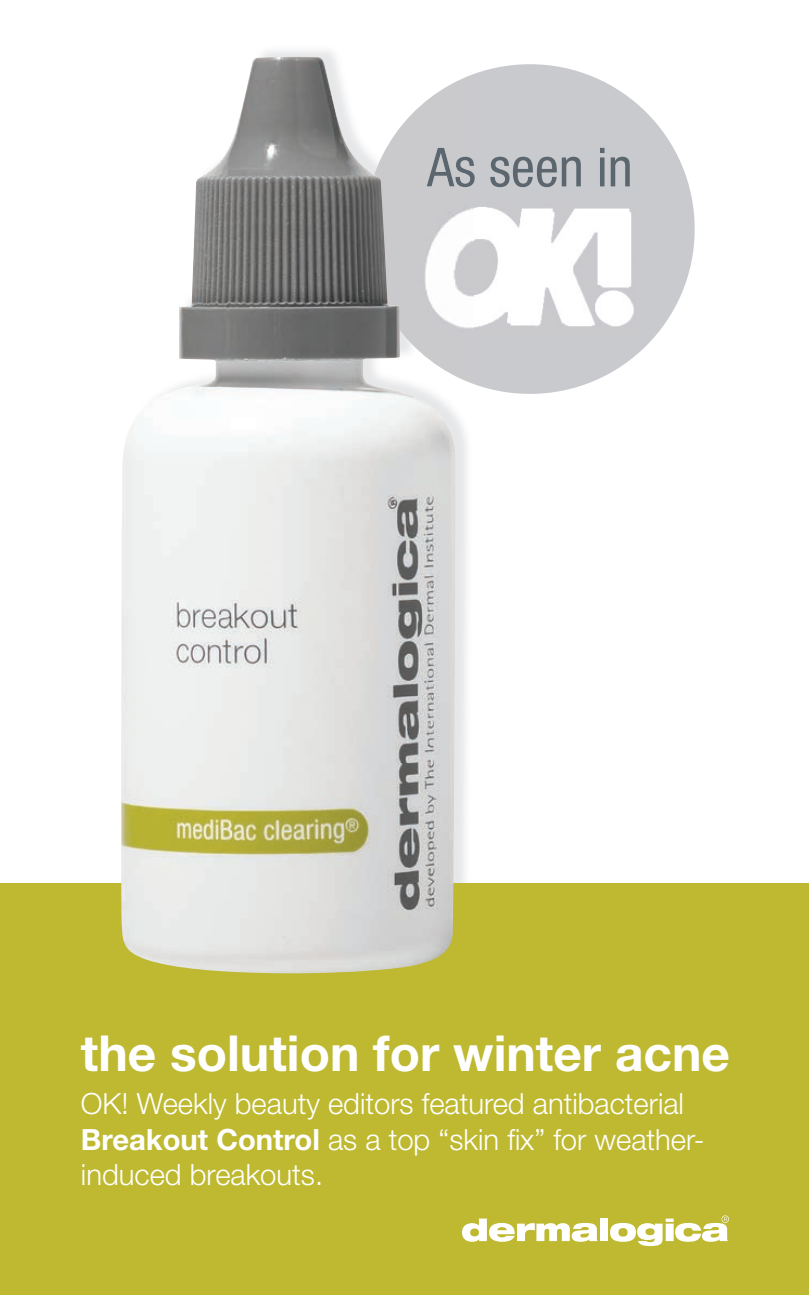
<style>
.page{position:relative;width:809px;height:1295px;background:#fff}
.page>*{position:absolute;margin:0;border:0;box-sizing:border-box;transform-origin:0 0}
.t1{font:condensed 54px "Helvetica Neue LT Std";color:#5b666f}
.t2{font:700 49.73px "Helvetica Neue LT Std";color:#fff}
.t3{font:300 29.25px/35.1px "Helvetica Neue LT Std";color:#fff}
.s1{font-weight:700}
</style>
<div class="page">
<div style="left:0;top:883px;width:809px;height:411px;background:#beb931"></div>
<div style="left:365px;top:64px;width:330px;height:330px;background:#c9cace;border-radius:50%"></div>
<img style="left:473px;top:207px;width:161px;height:121px">
<img style="left:456px;top:156px;width:17px;height:31px">
<img style="left:456px;top:206px;width:17px;height:123px">
<img style="left:121px;top:57px;width:335px;height:916px">
<svg style="left:462px;top:1218px;width:136px;height:23px"></svg>
<div style="left:600px;top:1218px;width:8px;height:23px;background:#fff"></div>
<svg style="left:610px;top:1215px;width:119px;height:31px"></svg>
<h1 class="t1" style="left:427px;top:136px;width:207px">As seen in</h1>
<h2 class="t2" style="left:81px;top:1022px;width:650px">the solution for winter acne</h2>
<p class="t3" style="left:81px;top:1085px;width:625px">OK! Weekly beauty editors featured antibacterial<br><span class="s1">Breakout Control</span> as a top “skin fix” for weather&shy;induced breakouts.</p>
</div>
